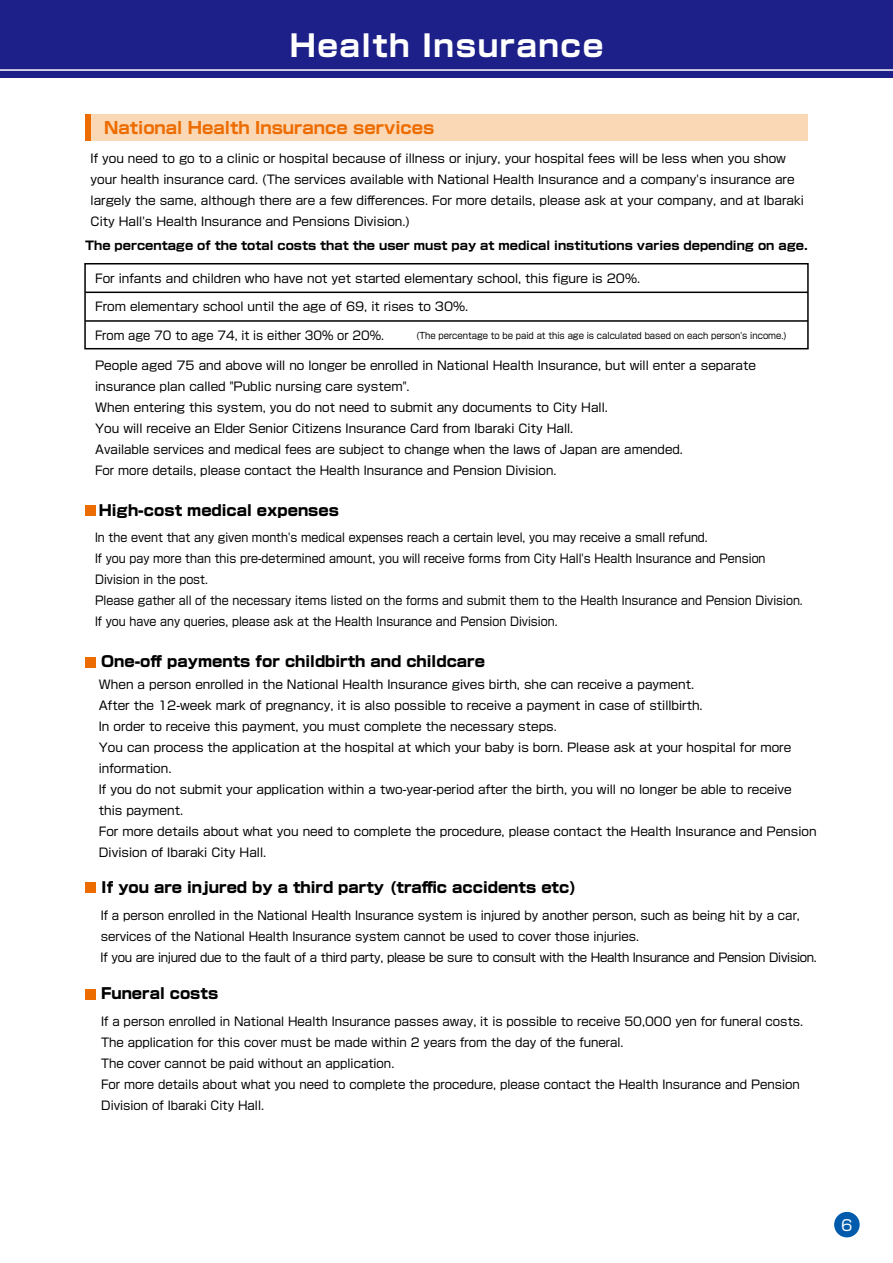
<style>
.page{position:relative;width:893px;height:1263px;background:#fff}
.page>*{position:absolute;margin:0;border:0;box-sizing:border-box;transform-origin:0 0}
.t1{font:700 30px "Shin Go Pro";letter-spacing:.05em;color:#fff}
.t2{font:700 16.5px "Shin Go Pro";color:#ed6c00}
.t3{font:800 15px "Shin Go Pro";color:#000}
.t4{font:15px "Shin Go Pro";color:#fff}
.t5{font:12px/21px "Shin Go Pro";color:#000}
.t6{font:12px/21px "Shin Go Pro";color:#000;scale:.92 1}
.t7{font:700 12px "Shin Go Pro";color:#000}
.t8{font:12px "Shin Go Pro";color:#000;scale:.95 1}
.t9{font:9px "Shin Go Pro";color:#000;scale:.93 1}
</style>
<div class="page">
<div style="left:0;top:0;width:893px;height:78px;background:#1d2088"></div>
<hr style="left:0;top:69px;width:893px;height:2px;background:#fff">
<div style="left:85px;top:506px;width:10px;height:10px;background:#ed6c00"></div>
<div style="left:85px;top:657px;width:10px;height:10px;background:#ed6c00"></div>
<div style="left:85px;top:882px;width:10px;height:10px;background:#ed6c00"></div>
<div style="left:85px;top:989px;width:10px;height:10px;background:#ed6c00"></div>
<div style="left:84px;top:263px;width:725px;height:86px;border:2px solid #000"></div>
<div style="left:85px;top:114px;width:723px;height:26px;background:#fbd8b5"></div>
<div style="left:85px;top:114px;width:6px;height:26px;background:#ed6c00"></div>
<hr style="left:85px;top:292px;width:723px;height:1px;background:#000">
<hr style="left:85px;top:320px;width:723px;height:2px;background:#000">
<div style="left:834px;top:1212px;width:26px;height:25px;background:#005bac;border-radius:50%"></div>
<h1 class="t1" style="left:290px;top:21px;width:315px">Health Insurance</h1>
<h2 class="t2" style="left:104px;top:115px;width:332px">National Health Insurance services</h2>
<p class="t5" style="left:91px;top:146px;width:715px">If you need to go to a clinic or hospital because of illness or injury, your hospital fees will be less when you show your health insurance card. (The services available with National Health Insurance and a company's insurance are largely the same, although there are a few differences. For more details, please ask at your company, and at Ibaraki City Hall's Health Insurance and Pensions Division.)</p>
<p class="t7" style="left:85px;top:236px;width:724px">The percentage of the total costs that the user must pay at medical institutions varies depending on age.</p>
<p class="t5" style="left:95px;top:267px;width:546px">For infants and children who have not yet started elementary school, this figure is 20%.</p>
<p class="t5" style="left:95px;top:294px;width:375px">From elementary school until the age of 69, it rises to 30%.</p>
<p class="t8" style="left:95px;top:326px;width:306px">From age 70 to age 74, it is either 30% or 20%.</p>
<p class="t9" style="left:416px;top:329px;width:400px">(The percentage to be paid at this age is calculated based on each person's income.)</p>
<p class="t5" style="left:95px;top:353px;width:662px">People aged 75 and above will no longer be enrolled in National Health Insurance, but will enter a separate insurance plan called "Public nursing care system".<br>When entering this system, you do not need to submit any documents to City Hall.<br>You will receive an Elder Senior Citizens Insurance Card from Ibaraki City Hall.<br>Available services and medical fees are subject to change when the laws of Japan are amended.<br>For more details, please contact the Health Insurance and Pension Division.</p>
<p class="t3" style="left:99px;top:498px;width:242px">High-cost medical expenses</p>
<p class="t6" style="left:95px;top:526px;width:771px">In the event that any given month's medical expenses reach a certain level, you may receive a small refund.<br>If you pay more than this pre-determined amount, you will receive forms from City Hall's Health Insurance and Pension Division in the post.<br>Please gather all of the necessary items listed on the forms and submit them to the Health Insurance and Pension Division.<br>If you have any queries, please ask at the Health Insurance and Pension Division.</p>
<p class="t3" style="left:101px;top:650px;width:385px">One-off payments for childbirth and childcare</p>
<p class="t5" style="left:99px;top:672px;width:719px">When a person enrolled in the National Health Insurance gives birth, she can receive a payment.<br>After the 12-week mark of pregnancy, it is also possible to receive a payment in case of stillbirth.<br>In order to receive this payment, you must complete the necessary steps.<br>You can process the application at the hospital at which your baby is born. Please ask at your hospital for more information.<br>If you do not submit your application within a two-year-period after the birth, you will no longer be able to receive this payment.<br>For more details about what you need to complete the procedure, please contact the Health Insurance and Pension Division of Ibaraki City Hall.</p>
<p class="t3" style="left:101px;top:875px;width:477px">If you are injured by a third party (traffic accidents etc)</p>
<p class="t5" style="left:101px;top:904px;width:718px">If a person enrolled in the National Health Insurance system is injured by another person, such as being hit by a car, services of the National Health Insurance system cannot be used to cover those injuries.<br>If you are injured due to the fault of a third party, please be sure to consult with the Health Insurance and Pension Division.</p>
<p class="t3" style="left:101px;top:981px;width:119px">Funeral costs</p>
<p class="t5" style="left:101px;top:1010px;width:704px">If a person enrolled in National Health Insurance passes away, it is possible to receive 50,000 yen for funeral costs.<br>The application for this cover must be made within 2 years from the day of the funeral.<br>The cover cannot be paid without an application.<br>For more details about what you need to complete the procedure, please contact the Health Insurance and Pension Division of Ibaraki City Hall.</p>
<p class="t4" style="left:841px;top:1213px;width:13px">6</p>
</div>
